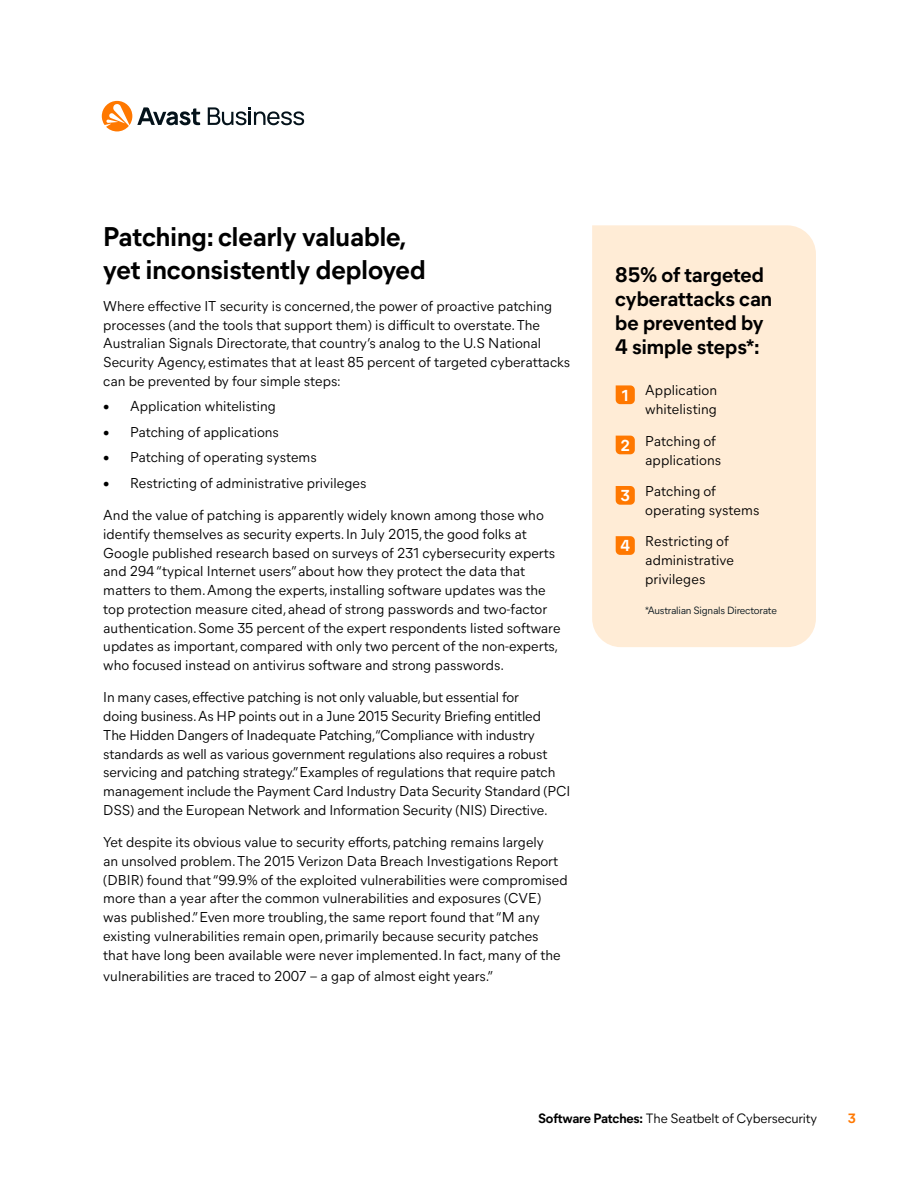
<style>
.page{position:relative;width:918px;height:1188px;background:#fff}
.page>*{position:absolute;margin:0;border:0;box-sizing:border-box;transform-origin:0 0}
.t1{font:700 27px/33px "Mier B03";color:#000}
.t2{font:700 21px/24px "Mier B03";color:#000}
.t3{font:700 15.9px "Mier B03";color:#fff}
.t4{font:14.25px/18.8px "Mier B03";color:#000}
.t5{font:13.5px "Mier B03";letter-spacing:-.01em;color:#000}
.t6{font:700 13.5px "Mier B03";color:#ff7800}
.t7{font:10.5px "Mier B03";letter-spacing:-.02em;color:#04121a}
.s1{font-weight:700}
</style>
<div class="page">
<svg style="left:102px;top:101px;width:98px;height:30px"></svg>
<svg style="left:208px;top:107px;width:96px;height:18px"></svg>
<div style="left:592px;top:225px;width:224px;height:422px;background:#ffecd6"></div>
<svg style="left:616px;top:385px;width:19px;height:19px"></svg>
<svg style="left:616px;top:436px;width:19px;height:18px"></svg>
<svg style="left:616px;top:486px;width:19px;height:19px"></svg>
<svg style="left:616px;top:536px;width:19px;height:19px"></svg>
<h1 class="t1" style="left:103px;top:218px;width:324px">Patching: clearly valuable, yet inconsistently deployed</h1>
<p class="t4" style="left:103px;top:296px;width:468px">Where effective IT security is concerned, the power of proactive patching processes (and the tools that support them) is difficult to overstate. The Australian Signals Directorate, that country’s analog to the U.S National Security Agency, estimates that at least 85 percent of targeted cyberattacks can be prevented by four simple steps:</p>
<p class="t4" style="left:103px;top:396px;width:174px">• Application whitelisting</p>
<p class="t4" style="left:103px;top:422px;width:177px">• Patching of applications</p>
<p class="t4" style="left:103px;top:447px;width:215px">• Patching of operating systems</p>
<p class="t4" style="left:103px;top:473px;width:265px">• Restricting of administrative privileges</p>
<p class="t4" style="left:103px;top:505px;width:459px">And the value of patching is apparently widely known among those who identify themselves as security experts. In July 2015, the good folks at Google published research based on surveys of 231 cybersecurity experts and 294 “typical Internet users” about how they protect the data that matters to them. Among the experts, installing software updates was the top protection measure cited, ahead of strong passwords and two-factor authentication. Some 35 percent of the expert respondents listed software updates as important, compared with only two percent of the non-experts, who focused instead on antivirus software and strong passwords.</p>
<p class="t4" style="left:103px;top:687px;width:469px">In many cases, effective patching is not only valuable, but essential for<br>doing business. As HP points out in a June 2015 Security Briefing entitled<br>The Hidden Dangers of Inadequate Patching,“Compliance with industry standards as well as various government regulations also requires a robust servicing and patching strategy.”Examples of regulations that require patch management include the Payment Card Industry Data Security Standard (PCI DSS) and the European Network and Information Security (NIS) Directive.</p>
<p class="t4" style="left:103px;top:832px;width:466px">Yet despite its obvious value to security efforts, patching remains largely<br>an unsolved problem. The 2015 Verizon Data Breach Investigations Report (DBIR) found that “99.9% of the exploited vulnerabilities were compromised more than a year after the common vulnerabilities and exposures (CVE) was published.” Even more troubling, the same report found that “M any existing vulnerabilities remain open, primarily because security patches<br>that have long been available were never implemented. In fact, many of the</p>
<p class="t4" style="left:103px;top:965px;width:392px">vulnerabilities are traced to 2007 – a gap of almost eight years.”</p>
<h2 class="t2" style="left:615px;top:262px;width:159px">85% of targeted cyberattacks can be prevented by<br>4 simple steps*:</h2>
<p class="t4" style="left:645px;top:380px;width:73px">Application whitelisting</p>
<p class="t4" style="left:645px;top:430px;width:77px">Patching of applications</p>
<p class="t4" style="left:645px;top:481px;width:116px">Patching of operating systems</p>
<p class="t4" style="left:645px;top:531px;width:90px">Restricting of administrative privileges</p>
<p class="t7" style="left:645px;top:602px;width:133px">*Australian Signals Directorate</p>
<p class="t3" style="left:622px;top:383px;width:8px">1</p>
<p class="t3" style="left:621px;top:434px;width:11px">2</p>
<p class="t3" style="left:621px;top:484px;width:11px">3</p>
<p class="t3" style="left:621px;top:534px;width:11px">4</p>
<p class="t5" style="left:538px;top:1108px;width:281px"><span class="s1">Software Patches:</span> The Seatbelt of Cybersecurity</p>
<p class="t6" style="left:848px;top:1108px;width:10px">3</p>
</div>
